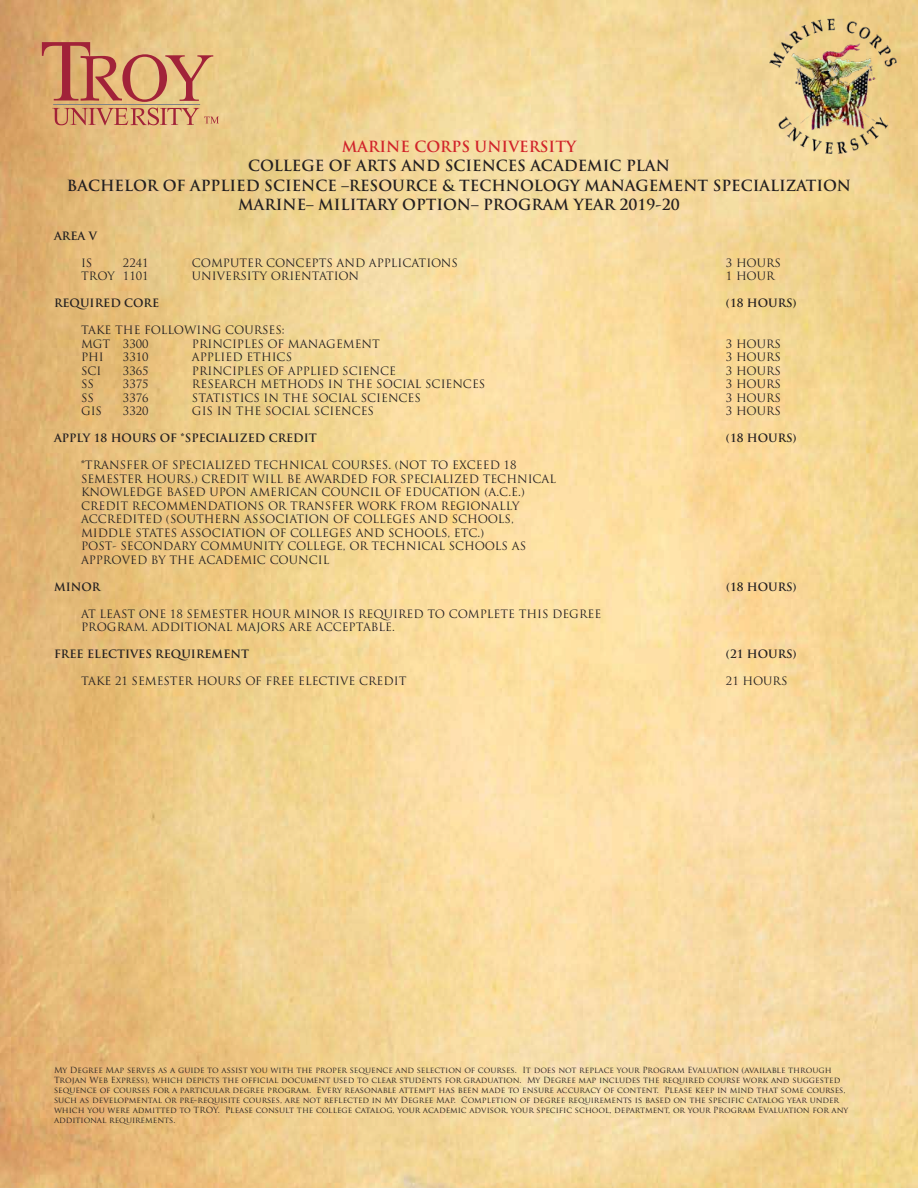
<style>
.page{position:relative;width:918px;height:1188px;background:#fff}
.page>*{position:absolute;margin:0;border:0;box-sizing:border-box;transform-origin:0 0}
.t1{font:700 15px/19.5px "Trajan Pro";color:#231f20;text-align:center}
.t2{font:700 15px "Trajan Pro";color:#d1232a}
.tabs{font:11.25px "Trajan Pro";color:#231f20}
.tabs-2{font:700 11.25px "Trajan Pro";color:#231f20}
.t3{font:8.25px/9.9px "Trajan Pro";color:#231f20}
</style>
<div class="page">
<img style="left:0;top:0;width:918px;height:1188px">
<hr style="left:53px;top:104px;width:147px;height:1px;background:#818385">
<svg style="left:52px;top:108px;width:167px;height:17px"></svg>
<svg style="left:42px;top:42px;width:171px;height:60px"></svg>
<img style="left:754px;top:0;width:164px;height:158px">
<h1 class="t2" style="left:342px;top:137px;width:236px">MARINE CORPS UNIVERSITY</h1>
<h1 class="t1" style="left:67px;top:156px;width:786px">COLLEGE OF ARTS AND SCIENCES ACADEMIC PLAN<br>BACHELOR OF APPLIED SCIENCE –RESOURCE &amp; TECHNOLOGY MANAGEMENT SPECIALIZATION<br>MARINE– MILITARY OPTION– PROGRAM YEAR 2019-20</h1>
<p class="tabs-2" style="left:54px;top:228px;width:44px">AREA V</p>
<p class="tabs" style="left:81px;top:255px;width:13px">IS</p>
<p class="tabs" style="left:123px;top:255px;width:27px">2241</p>
<p class="tabs" style="left:192px;top:255px;width:268px">COMPUTER CONCEPTS AND APPLICATIONS</p>
<p class="tabs" style="left:726px;top:255px;width:57px">3 HOURS</p>
<p class="tabs" style="left:81px;top:269px;width:69px">TROY 1101</p>
<p class="tabs" style="left:192px;top:269px;width:169px">UNIVERSITY ORIENTATION</p>
<p class="tabs" style="left:726px;top:269px;width:50px">1 HOUR</p>
<p class="tabs-2" style="left:54px;top:296px;width:107px">REQUIRED CORE</p>
<p class="tabs-2" style="left:726px;top:296px;width:72px">(18 HOURS)</p>
<p class="tabs" style="left:81px;top:323px;width:205px">TAKE THE FOLLOWING COURSES:</p>
<p class="tabs" style="left:81px;top:336px;width:69px">MGT 3300</p>
<p class="tabs" style="left:192px;top:336px;width:189px">PRINCIPLES OF MANAGEMENT</p>
<p class="tabs" style="left:726px;top:336px;width:57px">3 HOURS</p>
<p class="tabs" style="left:81px;top:350px;width:24px">PHI</p>
<p class="tabs" style="left:123px;top:350px;width:27px">3310</p>
<p class="tabs" style="left:192px;top:350px;width:102px">APPLIED ETHICS</p>
<p class="tabs" style="left:726px;top:350px;width:57px">3 HOURS</p>
<p class="tabs" style="left:81px;top:363px;width:22px">SCI</p>
<p class="tabs" style="left:123px;top:363px;width:27px">3365</p>
<p class="tabs" style="left:192px;top:363px;width:206px">PRINCIPLES OF APPLIED SCIENCE</p>
<p class="tabs" style="left:726px;top:363px;width:57px">3 HOURS</p>
<p class="tabs" style="left:81px;top:377px;width:14px">SS</p>
<p class="tabs" style="left:123px;top:377px;width:27px">3375</p>
<p class="tabs" style="left:192px;top:377px;width:295px">RESEARCH METHODS IN THE SOCIAL SCIENCES</p>
<p class="tabs" style="left:726px;top:377px;width:57px">3 HOURS</p>
<p class="tabs" style="left:81px;top:390px;width:14px">SS</p>
<p class="tabs" style="left:123px;top:390px;width:27px">3376</p>
<p class="tabs" style="left:192px;top:390px;width:230px">STATISTICS IN THE SOCIAL SCIENCES</p>
<p class="tabs" style="left:726px;top:390px;width:57px">3 HOURS</p>
<p class="tabs" style="left:81px;top:404px;width:23px">GIS</p>
<p class="tabs" style="left:123px;top:404px;width:27px">3320</p>
<p class="tabs" style="left:192px;top:404px;width:184px">GIS IN THE SOCIAL SCIENCES</p>
<p class="tabs" style="left:726px;top:404px;width:57px">3 HOURS</p>
<p class="tabs-2" style="left:54px;top:431px;width:264px">APPLY 18 HOURS OF *SPECIALIZED CREDIT</p>
<p class="tabs-2" style="left:726px;top:431px;width:72px">(18 HOURS)</p>
<p class="tabs" style="left:81px;top:458px;width:437px">*TRANSFER OF SPECIALIZED TECHNICAL COURSES. (NOT TO EXCEED 18</p>
<p class="tabs" style="left:81px;top:471px;width:477px">SEMESTER HOURS.) CREDIT WILL BE AWARDED FOR SPECIALIZED TECHNICAL</p>
<p class="tabs" style="left:81px;top:485px;width:445px">KNOWLEDGE BASED UPON AMERICAN COUNCIL OF EDUCATION (A.C.E.)</p>
<p class="tabs" style="left:81px;top:498px;width:440px">CREDIT RECOMMENDATIONS OR TRANSFER WORK FROM REGIONALLY</p>
<p class="tabs" style="left:81px;top:512px;width:434px">ACCREDITED (SOUTHERN ASSOCIATION OF COLLEGES AND SCHOOLS,</p>
<p class="tabs" style="left:81px;top:525px;width:405px">MIDDLE STATES ASSOCIATION OF COLLEGES AND SCHOOLS, ETC.)</p>
<p class="tabs" style="left:81px;top:539px;width:447px">POST- SECONDARY COMMUNITY COLLEGE, OR TECHNICAL SCHOOLS AS</p>
<p class="tabs" style="left:81px;top:552px;width:250px">APPROVED BY THE ACADEMIC COUNCIL</p>
<p class="tabs-2" style="left:54px;top:579px;width:48px">MINOR</p>
<p class="tabs-2" style="left:726px;top:579px;width:72px">(18 HOURS)</p>
<p class="tabs" style="left:81px;top:606px;width:522px">AT LEAST ONE 18 SEMESTER HOUR MINOR IS REQUIRED TO COMPLETE THIS DEGREE</p>
<p class="tabs" style="left:81px;top:620px;width:315px">PROGRAM. ADDITIONAL MAJORS ARE ACCEPTABLE.</p>
<p class="tabs-2" style="left:54px;top:647px;width:197px">FREE ELECTIVES REQUIREMENT</p>
<p class="tabs-2" style="left:726px;top:647px;width:72px">(21 HOURS)</p>
<p class="tabs" style="left:81px;top:674px;width:327px">TAKE 21 SEMESTER HOURS OF FREE ELECTIVE CREDIT</p>
<p class="tabs" style="left:726px;top:674px;width:63px">21 HOURS</p>
<p class="t3" style="left:54px;top:1065px;width:796px">My Degree Map serves as a guide to assist you with the proper sequence and selection of courses. It does not replace your Program Evaluation (available through Trojan Web Express), which depicts the official document used to clear students for graduation. My Degree map includes the required course work and suggested sequence of courses for a particular degree program. Every reasonable attempt has been made to ensure accuracy of content. Please keep in mind that some courses, such as developmental or pre-requisite courses, are not reflected in My Degree Map. Completion of degree requirements is based on the specific catalog year under which you were admitted to TROY. Please consult the college catalog, your academic advisor, your specific school, department, or your Program Evaluation for any additional requirements.</p>
</div>
